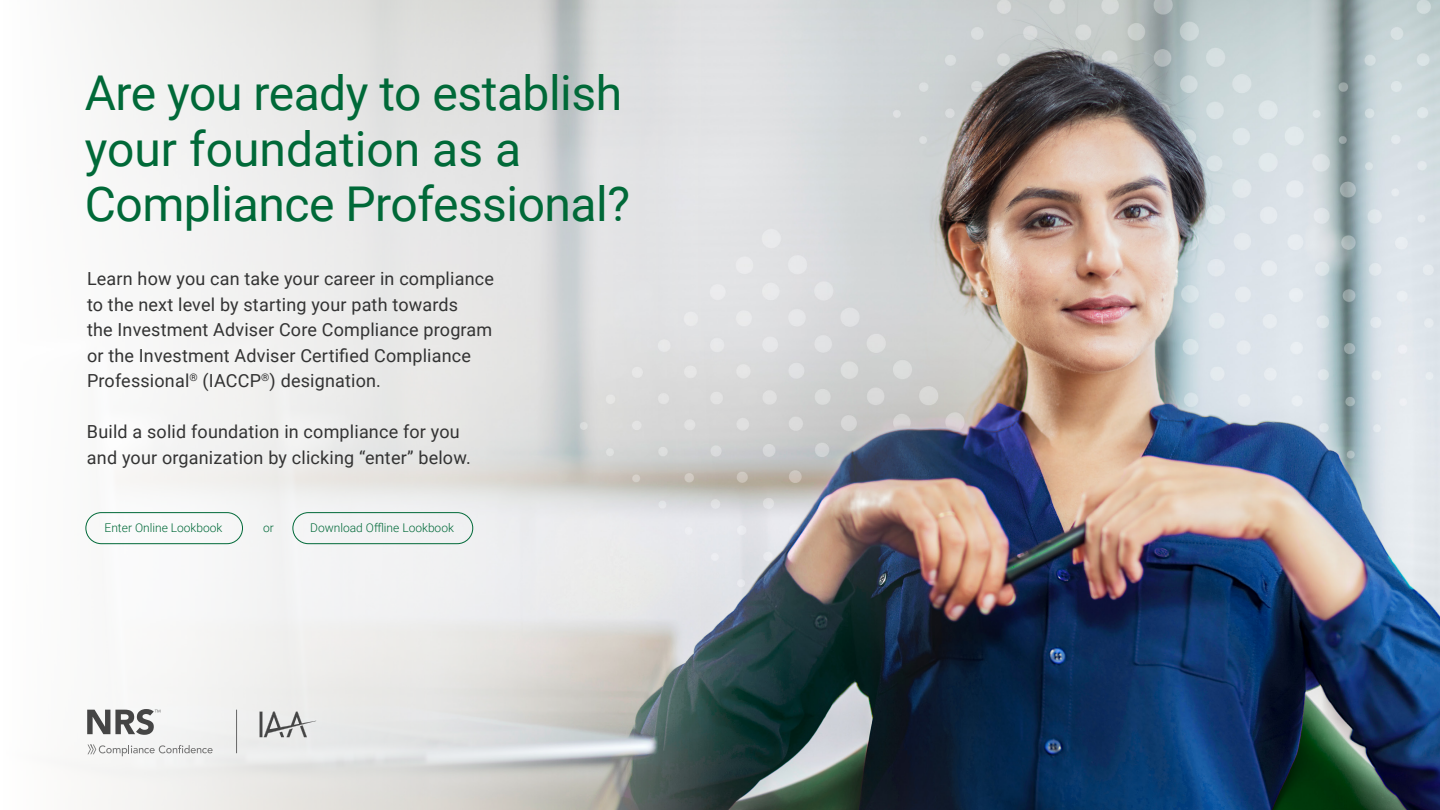
<style>
.page{position:relative;width:1440px;height:810px;background:#fff}
.page>*{position:absolute;margin:0;border:0;box-sizing:border-box;transform-origin:0 0}
.t1{font:48px/55.5px "Roboto";letter-spacing:-.01em;color:#006938}
.t2{font:18px/25.5px "Roboto";letter-spacing:.01em;color:#333}
.t3{font:300 12px "Roboto";color:#006938}
</style>
<div class="page">
<img style="left:720px;top:0;width:539px;height:49px">
<img style="left:720px;top:49px;width:720px;height:761px">
<svg style="left:77px;top:0;width:643px;height:810px"></svg>
<div style="left:86px;top:512px;width:157px;height:32px;border:1px solid #006938;border-radius:16px"></div>
<div style="left:293px;top:512px;width:180px;height:32px;border:1px solid #006938;border-radius:16px"></div>
<svg style="left:259px;top:711px;width:57px;height:26px"></svg>
<hr style="left:236px;top:710px;width:1px;height:43px;background:#666">
<svg style="left:77px;top:709px;width:136px;height:47px"></svg>
<h1 class="t1" style="left:85px;top:64px;width:547px">Are you ready to establish your foundation as a<br>Compliance Professional?</h1>
<p class="t2" style="left:87px;top:265px;width:408px">Learn how you can take your career in compliance to the next level by starting your path towards<br>the Investment Adviser Core Compliance program or the Investment Adviser Certified Compliance Professional<sup>®</sup> (IACCP<sup>®</sup>) designation.</p>
<p class="t2" style="left:87px;top:418px;width:385px">Build a solid foundation in compliance for you and your organization by clicking “enter” below.</p>
<p class="t3" style="left:105px;top:519px;width:119px">Enter Online Lookbook</p>
<p class="t3" style="left:263px;top:519px;width:12px">or</p>
<p class="t3" style="left:310px;top:519px;width:145px">Download Offline Lookbook</p>
</div>
